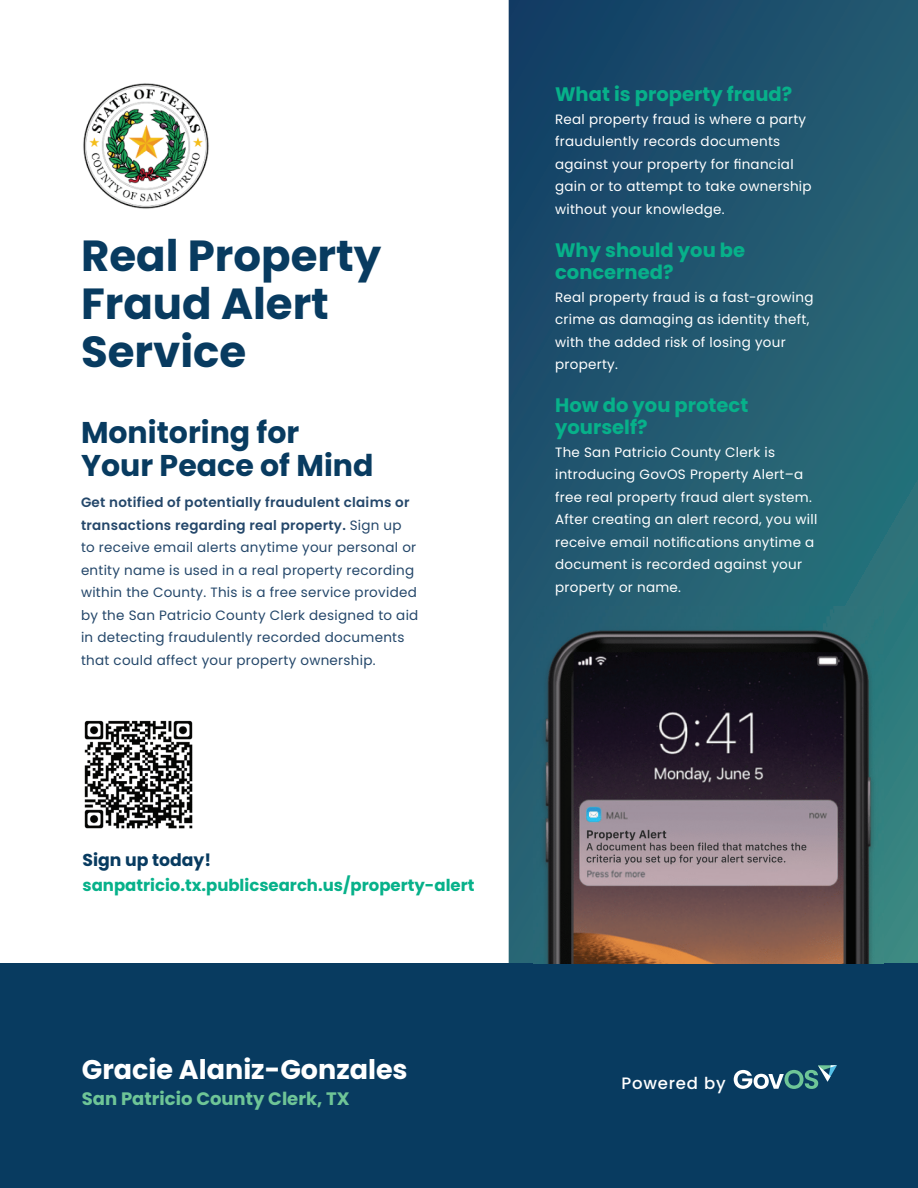
<style>
.page{position:relative;width:918px;height:1188px;background:#fff}
.page>*{position:absolute;margin:0;border:0;box-sizing:border-box;transform-origin:0 0}
.t1{font:700 43.5px/48px "Poppins";color:#083b60}
.t2{font:700 30px/33px "Poppins";color:#083b60}
.t3{font:700 27px "Poppins";color:#fff}
.t4{font:700 19.5px/22.5px "Poppins";color:#07b18a}
.t5{font:700 18px "Poppins";color:#6ec597}
.t6{font:700 17.25px "Poppins";color:#083b60}
.t7{font:700 16.5px "Poppins";color:#07b18a}
.t8{font:500 16.5px "Poppins";letter-spacing:.05em;color:#fff}
.t9{font:13.5px/22.5px "Poppins";letter-spacing:.02em;color:#fff}
.t10{font:13.5px/22.5px "Poppins";letter-spacing:.02em;color:#24476a}
.s1{font-weight:600}
</style>
<div class="page">
<svg style="left:509px;top:0;width:409px;height:964px;background:#215970"></svg>
<div style="left:0;top:964px;width:918px;height:224px;background:#083b60"></div>
<img style="left:83px;top:83px;width:126px;height:126px">
<img style="left:534px;top:606px;width:350px;height:358px">
<img style="left:84px;top:720px;width:109px;height:109px">
<svg style="left:734px;top:1065px;width:103px;height:24px"></svg>
<h1 class="t1" style="left:81px;top:232px;width:302px">Real Property<br>Fraud Alert<br>Service</h1>
<h2 class="t2" style="left:81px;top:416px;width:294px">Monitoring for<br>Your Peace of Mind</h2>
<p class="t10" style="left:81px;top:491px;width:339px"><span class="s1">Get notified of potentially fraudulent claims or transactions regarding real property.</span> Sign up to receive email alerts anytime your personal or entity name is used in a real property recording within the County. This is a free service provided by the San Patricio County Clerk designed to aid in detecting fraudulently recorded documents that could affect your property ownership.</p>
<p class="t6" style="left:82px;top:850px;width:130px">Sign up today!</p>
<p class="t7" style="left:82px;top:876px;width:393px">sanpatricio.tx.publicsearch.us/property-alert</p>
<h3 class="t3" style="left:82px;top:1054px;width:327px">Gracie Alaniz-Gonzales</h3>
<h3 class="t5" style="left:82px;top:1088px;width:269px">San Patricio County Clerk, TX</h3>
<h3 class="t4" style="left:555px;top:83px;width:239px">What is property fraud?</h3>
<p class="t9" style="left:555px;top:108px;width:258px">Real property fraud is where a party fraudulently records documents against your property for financial gain or to attempt to take ownership without your knowledge.</p>
<h3 class="t4" style="left:555px;top:239px;width:192px">Why should you be concerned?</h3>
<p class="t9" style="left:555px;top:286px;width:260px">Real property fraud is a fast-growing crime as damaging as identity theft, with the added risk of losing your property.</p>
<h3 class="t4" style="left:555px;top:394px;width:195px">How do you protect yourself?</h3>
<p class="t9" style="left:555px;top:441px;width:264px">The San Patricio County Clerk is introducing GovOS Property Alert–a free real property fraud alert system.<br>After creating an alert record, you will receive email notifications anytime a document is recorded against your property or name.</p>
<p class="t8" style="left:621px;top:1074px;width:106px">Powered by</p>
</div>
